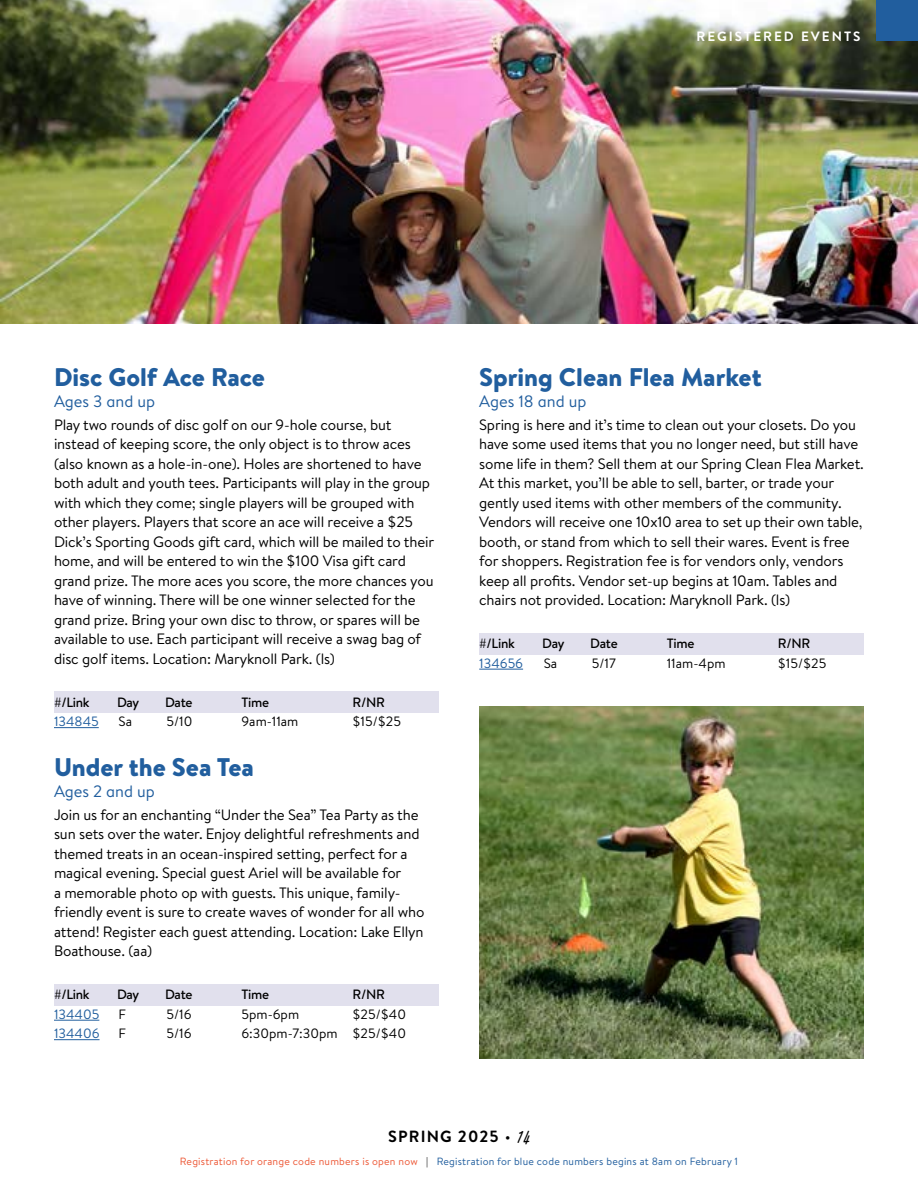
<style>
.page{position:relative;width:918px;height:1188px;background:#fff}
.page>*{position:absolute;margin:0;border:0;box-sizing:border-box;transform-origin:0 0}
.t1{font:900 25.5px "Brandon Text";color:#215e9e}
.t2{font:16.5px "Brandon Text";color:#215e9e}
.t3{font:700 16.2px "Brandon Text";letter-spacing:.07em;color:#000}
.t4{font:15px/19.5px "Brandon Text";letter-spacing:-.01em;color:#000}
.t5{font:13.5px "Brandon Text";color:#000}
.t6{font:500 13.5px "Brandon Text";letter-spacing:-.02em;color:#000}
.t7{font:13.5px "Brandon Text";color:#215e9e}
.t8{font:700 13.5px "Brandon Text";letter-spacing:.15em;color:#fff}
.t9{font:10.5px "Brandon Text";letter-spacing:.02em;color:#215e9e}
.s1{font-weight:400}
.s2{font-family:"Supa Mega Fantastic";font-weight:400;font-size:21.6px}
.s3{color:#ed5735}
.s4{color:#000}
</style>
<div class="page">
<img style="left:0;top:0;width:918px;height:324px">
<div style="left:876px;top:0;width:42px;height:40px;background:#215e9e"></div>
<div style="left:54px;top:692px;width:385px;height:21px;background:#e1e0ed"></div>
<hr style="left:54px;top:727px;width:45px;height:1px;background:#215e9e">
<div style="left:54px;top:984px;width:385px;height:22px;background:#e1e0ed"></div>
<hr style="left:54px;top:1020px;width:45px;height:1px;background:#215e9e">
<hr style="left:54px;top:1039px;width:46px;height:1px;background:#215e9e">
<div style="left:479px;top:633px;width:385px;height:21px;background:#e1e0ed"></div>
<hr style="left:479px;top:669px;width:44px;height:1px;background:#215e9e">
<img style="left:479px;top:706px;width:385px;height:352px">
<p class="t8" style="left:697px;top:26px;width:166px">REGISTERED EVENTS</p>
<h1 class="t1" style="left:54px;top:359px;width:213px">Disc Golf Ace Race</h1>
<p class="t2" style="left:54px;top:390px;width:103px">Ages 3 and up</p>
<p class="t4" style="left:54px;top:414px;width:382px">Play two rounds of disc golf on our 9-hole course, but instead of keeping score, the only object is to throw aces (also known as a hole-in-one). Holes are shortened to have both adult and youth tees. Participants will play in the group with which they come; single players will be grouped with other players. Players that score an ace will receive a $25<br>Dick’s Sporting Goods gift card, which will be mailed to their home, and will be entered to win the $100 Visa gift card grand prize. The more aces you score, the more chances you have of winning. There will be one winner selected for the grand prize. Bring your own disc to throw, or spares will be available to use. Each participant will receive a swag bag of disc golf items. Location: Maryknoll Park. (ls)</p>
<p class="t6" style="left:54px;top:693px;width:37px">#/Link</p>
<p class="t6" style="left:117px;top:693px;width:24px">Day</p>
<p class="t6" style="left:165px;top:693px;width:29px">Date</p>
<p class="t6" style="left:242px;top:693px;width:29px">Time</p>
<p class="t6" style="left:353px;top:693px;width:34px">R/NR</p>
<p class="t7" style="left:54px;top:712px;width:46px">134845</p>
<p class="t5" style="left:119px;top:712px;width:15px">Sa</p>
<p class="t5" style="left:167px;top:712px;width:27px">5/10</p>
<p class="t5" style="left:242px;top:712px;width:58px">9am-11am</p>
<p class="t5" style="left:353px;top:712px;width:50px">$15/$25</p>
<h1 class="t1" style="left:54px;top:749px;width:201px">Under the Sea Tea</h1>
<p class="t2" style="left:54px;top:780px;width:102px">Ages 2 and up</p>
<p class="t4" style="left:54px;top:804px;width:372px">Join us for an enchanting “Under the Sea” Tea Party as the sun sets over the water. Enjoy delightful refreshments and themed treats in an ocean-inspired setting, perfect for a magical evening. Special guest Ariel will be available for<br>a memorable photo op with guests. This unique, family&shy;friendly event is sure to create waves of wonder for all who attend! Register each guest attending. Location: Lake Ellyn Boathouse. (aa)</p>
<p class="t6" style="left:54px;top:985px;width:37px">#/Link</p>
<p class="t6" style="left:117px;top:985px;width:24px">Day</p>
<p class="t6" style="left:165px;top:985px;width:29px">Date</p>
<p class="t6" style="left:242px;top:985px;width:29px">Time</p>
<p class="t6" style="left:353px;top:985px;width:34px">R/NR</p>
<p class="t7" style="left:54px;top:1005px;width:47px">134405</p>
<p class="t5" style="left:119px;top:1005px;width:9px">F</p>
<p class="t5" style="left:167px;top:1005px;width:27px">5/16</p>
<p class="t5" style="left:242px;top:1005px;width:59px">5pm-6pm</p>
<p class="t5" style="left:353px;top:1005px;width:55px">$25/$40</p>
<p class="t7" style="left:54px;top:1024px;width:47px">134406</p>
<p class="t5" style="left:119px;top:1024px;width:9px">F</p>
<p class="t5" style="left:167px;top:1024px;width:27px">5/16</p>
<p class="t5" style="left:242px;top:1024px;width:166px">6:30pm-7:30pm $25/$40</p>
<h1 class="t1" style="left:479px;top:359px;width:284px">Spring Clean Flea Market</h1>
<p class="t2" style="left:479px;top:390px;width:109px">Ages 18 and up</p>
<p class="t4" style="left:479px;top:414px;width:386px">Spring is here and it’s time to clean out your closets. Do you have some used items that you no longer need, but still have some life in them? Sell them at our Spring Clean Flea Market.<br>At this market, you’ll be able to sell, barter, or trade your gently used items with other members of the community.<br>Vendors will receive one 10x10 area to set up their own table, booth, or stand from which to sell their wares. Event is free for shoppers. Registration fee is for vendors only, vendors keep all profits. Vendor set-up begins at 10am. Tables and chairs not provided. Location: Maryknoll Park. (ls)</p>
<p class="t6" style="left:479px;top:634px;width:37px">#/Link</p>
<p class="t6" style="left:542px;top:634px;width:24px">Day</p>
<p class="t6" style="left:590px;top:634px;width:29px">Date</p>
<p class="t6" style="left:667px;top:634px;width:29px">Time</p>
<p class="t6" style="left:778px;top:634px;width:34px">R/NR</p>
<p class="t7" style="left:479px;top:654px;width:45px">134656</p>
<p class="t5" style="left:544px;top:654px;width:15px">Sa</p>
<p class="t5" style="left:592px;top:654px;width:26px">5/17</p>
<p class="t5" style="left:667px;top:654px;width:60px">11am-4pm</p>
<p class="t5" style="left:778px;top:654px;width:50px">$15/$25</p>
<p class="t3" style="left:388px;top:1125px;width:143px">SPRING 2025 <span class="s1">•</span> <span class="s2">14</span></p>
<p class="t9" style="left:180px;top:1154px;width:560px"><span class="s3">Registration for orange code numbers is open now</span> <span class="s4">|</span> Registration for blue code numbers begins at 8am on February 1</p>
</div>
